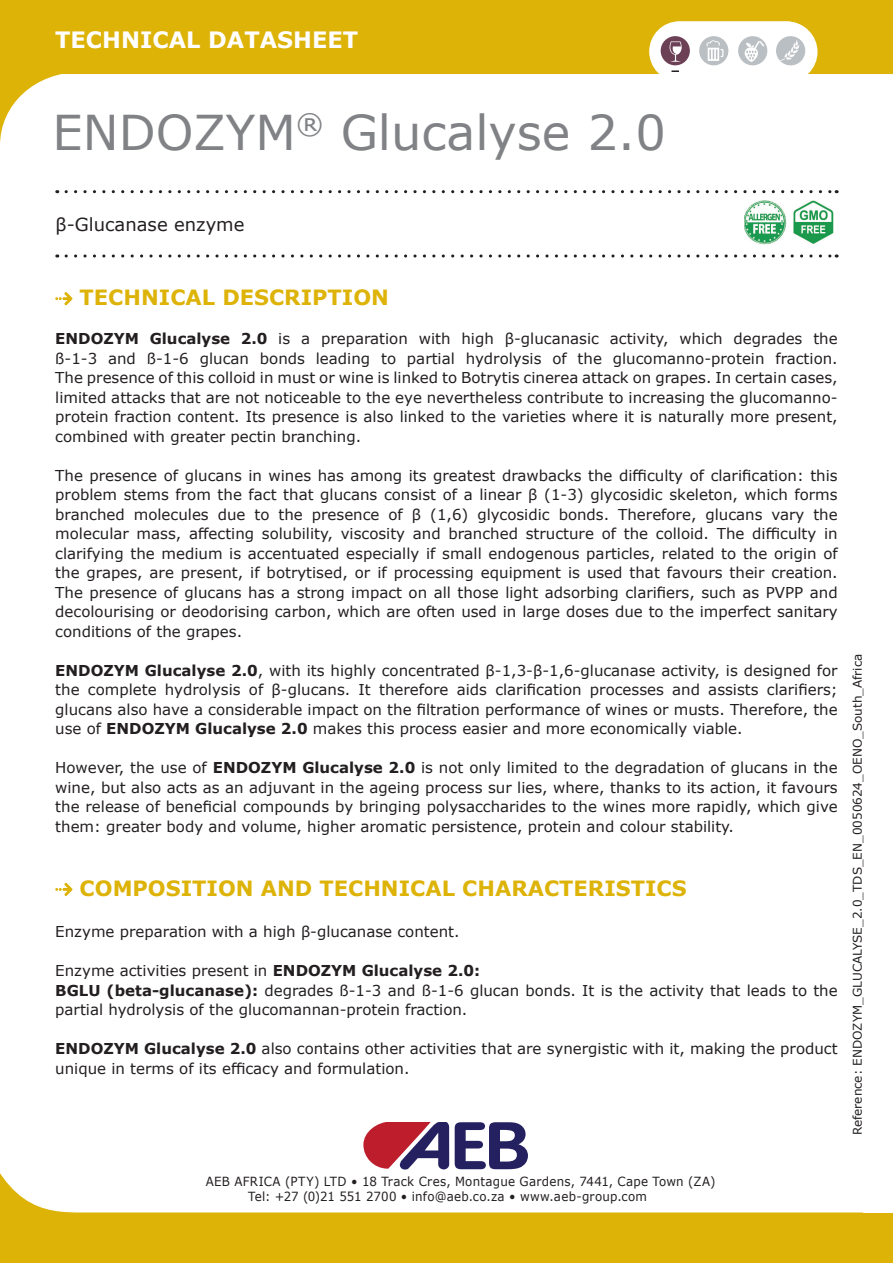
<style>
.page{position:relative;width:893px;height:1263px;background:#fff}
.page>*{position:absolute;margin:0;border:0;box-sizing:border-box;transform-origin:0 0}
.t1{font:48px "Verdana";color:#808285}
.t2{font:700 22.5px "Verdana";color:#fff}
.t3{font:700 21px "Verdana";color:#deb308}
.t4{font:18px "Verdana";color:#231f20}
.t5{font:15px/19.5px "Verdana";color:#231f20;text-align:justify}
.t6{font:12.6px/15.1px "Verdana";letter-spacing:.02em;color:#231f20;scale:.94 1}
.t7{font:12px "Verdana";color:#231f20}
.s1{font-weight:700}
</style>
<div class="page">
<div style="left:0;top:0;width:893px;height:73px;background:#deb308"></div>
<svg style="left:0;top:28px;width:863px;height:115px"></svg>
<svg style="left:0;top:1169px;width:513px;height:43px"></svg>
<div style="left:0;top:1212px;width:893px;height:51px;background:#deb308"></div>
<svg style="left:66px;top:190px;width:771px;height:3px"></svg>
<svg style="left:66px;top:254px;width:771px;height:4px"></svg>
<svg style="left:649px;top:21px;width:167px;height:61px"></svg>
<div style="left:650px;top:22px;width:167px;height:60px;background:#fff;border-radius:30px"></div>
<svg style="left:671px;top:70px;width:8px;height:2px"></svg>
<div style="left:776px;top:36px;width:29px;height:29px;background:#babfc3;border-radius:50%"></div>
<svg style="left:780px;top:40px;width:20px;height:21px"></svg>
<div style="left:738px;top:36px;width:29px;height:29px;background:#babfc3;border-radius:50%"></div>
<div style="left:661px;top:36px;width:29px;height:29px;background:#6c4156;border-radius:50%"></div>
<div style="left:699px;top:36px;width:29px;height:29px;background:#babfc3;border-radius:50%"></div>
<svg style="left:706px;top:40px;width:17px;height:21px"></svg>
<svg style="left:670px;top:41px;width:12px;height:21px"></svg>
<svg style="left:745px;top:41px;width:20px;height:21px"></svg>
<svg style="left:55px;top:292px;width:17px;height:13px"></svg>
<svg style="left:55px;top:883px;width:17px;height:13px"></svg>
<img style="left:744px;top:201px;width:90px;height:44px">
<svg style="left:363px;top:1122px;width:165px;height:47px"></svg>
<h2 class="t2" style="left:55px;top:24px;width:304px">TECHNICAL DATASHEET</h2>
<h1 class="t1" style="left:52px;top:100px;width:615px">ENDOZYM<sup>®</sup> Glucalyse 2.0</h1>
<p class="t4" style="left:56px;top:212px;width:190px">β-Glucanase enzyme</p>
<h3 class="t3" style="left:80px;top:283px;width:311px">TECHNICAL DESCRIPTION</h3>
<p class="t5" style="left:55px;top:329px;width:784px"><span class="s1">ENDOZYM Glucalyse 2.0</span> is a preparation with high β-glucanasic activity, which degrades the ß-1-3 and ß-1-6 glucan bonds leading to partial hydrolysis of the glucomanno-protein fraction.<br>The presence of this colloid in must or wine is linked to Botrytis cinerea attack on grapes. In certain cases, limited attacks that are not noticeable to the eye nevertheless contribute to increasing the glucomanno&shy;protein fraction content. Its presence is also linked to the varieties where it is naturally more present, combined with greater pectin branching.</p>
<p class="t5" style="left:55px;top:465px;width:784px">The presence of glucans in wines has among its greatest drawbacks the difficulty of clarification: this problem stems from the fact that glucans consist of a linear β (1-3) glycosidic skeleton, which forms branched molecules due to the presence of β (1,6) glycosidic bonds. Therefore, glucans vary the molecular mass, affecting solubility, viscosity and branched structure of the colloid. The difficulty in clarifying the medium is accentuated especially if small endogenous particles, related to the origin of the grapes, are present, if botrytised, or if processing equipment is used that favours their creation.<br>The presence of glucans has a strong impact on all those light adsorbing clarifiers, such as PVPP and decolourising or deodorising carbon, which are often used in large doses due to the imperfect sanitary conditions of the grapes.</p>
<p class="t5" style="left:55px;top:660px;width:784px"><span class="s1">ENDOZYM Glucalyse 2.0</span>, with its highly concentrated β-1,3-β-1,6-glucanase activity, is designed for the complete hydrolysis of β-glucans. It therefore aids clarification processes and assists clarifiers; glucans also have a considerable impact on the filtration performance of wines or musts. Therefore, the use of <span class="s1">ENDOZYM Glucalyse 2.0</span> makes this process easier and more economically viable.</p>
<p class="t5" style="left:55px;top:758px;width:784px">However, the use of <span class="s1">ENDOZYM Glucalyse 2.0</span> is not only limited to the degradation of glucans in the wine, but also acts as an adjuvant in the ageing process sur lies, where, thanks to its action, it favours the release of beneficial compounds by bringing polysaccharides to the wines more rapidly, which give them: greater body and volume, higher aromatic persistence, protein and colour stability.</p>
<h3 class="t3" style="left:80px;top:873px;width:608px">COMPOSITION AND TECHNICAL CHARACTERISTICS</h3>
<p class="t5" style="left:55px;top:922px;width:406px">Enzyme preparation with a high β-glucanase content.</p>
<p class="t5" style="left:55px;top:961px;width:784px;text-align:left">Enzyme activities present in <span class="s1">ENDOZYM Glucalyse 2.0:<br>BGLU (beta-glucanase):</span> degrades ß-1-3 and ß-1-6 glucan bonds. It is the activity that leads to the partial hydrolysis of the glucomannan-protein fraction.</p>
<p class="t5" style="left:55px;top:1039px;width:784px"><span class="s1">ENDOZYM Glucalyse 2.0</span> also contains other activities that are synergistic with it, making the product unique in terms of its efficacy and formulation.</p>
<p class="t7" style="left:849px;top:1135px;width:483px;rotate:-90deg">Reference: ENDOZYM_GLUCALYSE_2.0_TDS_EN_0050624_OENO_South_Africa</p>
<p class="t6" style="left:248px;top:1174px;width:499px;text-indent:-42px">AEB AFRICA (PTY) LTD • 18 Track Cres, Montague Gardens, 7441, Cape Town (ZA)<br>Tel: +27 (0)21 551 2700 • info@aeb.co.za • www.aeb-group.com</p>
</div>
